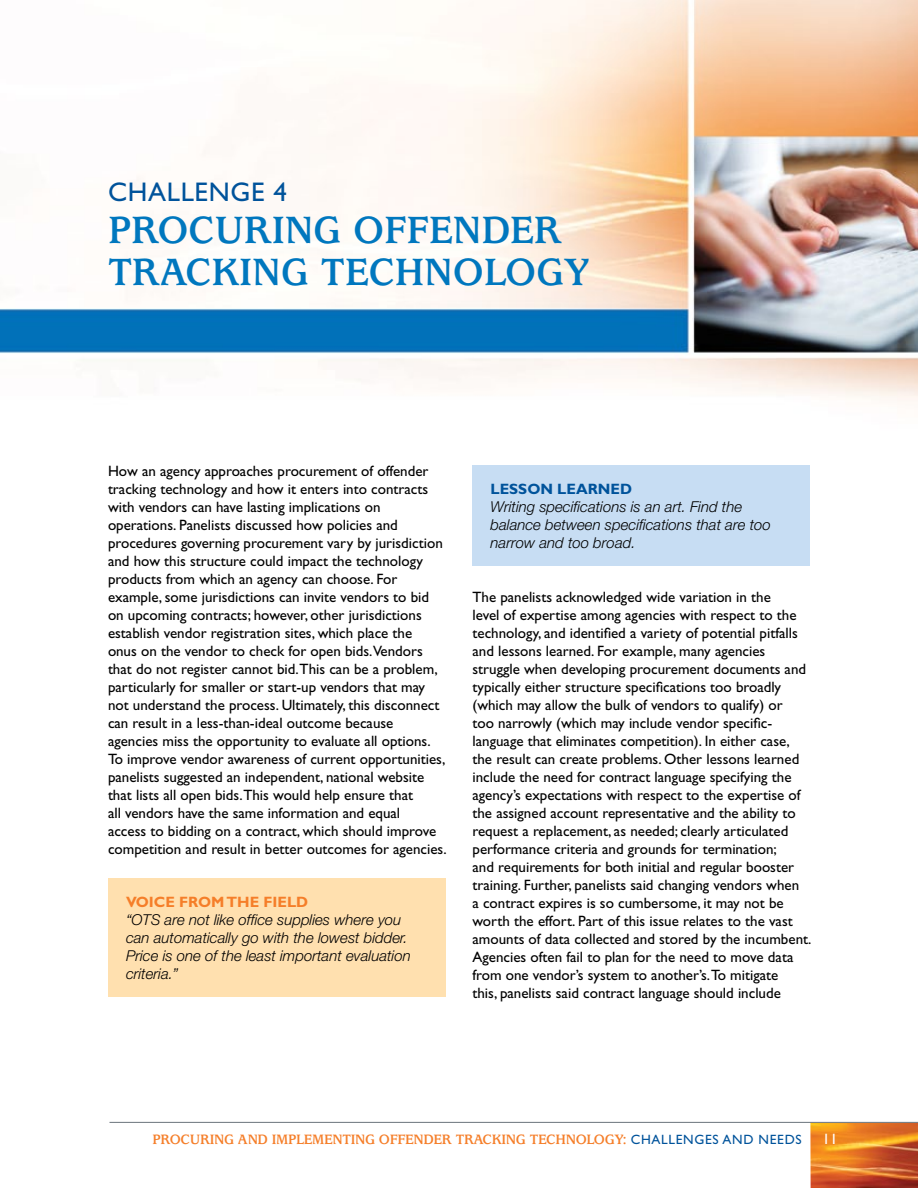
<style>
.page{position:relative;width:918px;height:1188px;background:#fff}
.page>*{position:absolute;margin:0;border:0;box-sizing:border-box;transform-origin:0 0}
.section_hd{font:700 42px/42px "Usherwood Std";letter-spacing:-.005em;color:#0077be}
.section_hd-2{font:27px "Gill Sans Std";letter-spacing:.025em;color:#00539b}
.body_text{font:15px/18px "Gill Sans Std";color:#000}
.pullquote_text{font:italic 300 15px/18px "Helvetica Neue LT Std";color:#000}
.t1{font:700 15px "Usherwood Std";letter-spacing:-.02em;color:#f57e29}
.Voices_hd{font:700 15px "Gill Sans Std";color:#f57e29}
.Lessons_Hd{font:700 15px "Gill Sans Std";color:#00539b}
.t2{font:15px "Gill Sans Std";color:#fff}
.s1{font-family:"Gill Sans Std";font-weight:400;font-size:13.5px;color:#00539b}
</style>
<div class="page">
<img style="left:0;top:0;width:918px;height:879px">
<div style="left:108px;top:879px;width:338px;height:118px;background:#ffe0af"></div>
<div style="left:472px;top:466px;width:338px;height:100px;background:#c7ddf3"></div>
<img style="left:810px;top:1123px;width:108px;height:65px">
<hr style="left:110px;top:1122px;width:808px;height:1px;background:#6a737b">
<p class="section_hd-2" style="left:108px;top:177px;width:181px">CHALLENGE 4</p>
<p class="section_hd" style="left:108px;top:210px;width:484px">PROCURING OFFENDER<br>TRACKING TECHNOLOGY</p>
<p class="body_text" style="left:108px;top:462px;width:340px">How an agency approaches procurement of offender tracking technology and how it enters into contracts with vendors can have lasting implications on operations. Panelists discussed how policies and procedures governing procurement vary by jurisdiction and how this structure could impact the technology products from which an agency can choose. For example, some jurisdictions can invite vendors to bid on upcoming contracts; however, other jurisdictions establish vendor registration sites, which place the<br>onus on the vendor to check for open bids.Vendors that do not register cannot bid.This can be a problem, particularly for smaller or start-up vendors that may not understand the process. Ultimately, this disconnect can result in a less-than-ideal outcome because agencies miss the opportunity to evaluate all options.<br>To improve vendor awareness of current opportunities, panelists suggested an independent, national website that lists all open bids.This would help ensure that<br>all vendors have the same information and equal<br>access to bidding on a contract, which should improve competition and result in better outcomes for agencies.</p>
<p class="Voices_hd" style="left:126px;top:893px;width:184px">VOICE FROM THE FIELD</p>
<p class="pullquote_text" style="left:126px;top:910px;width:286px">“OTS are not like office supplies where you can automatically go with the lowest bidder.<br>Price is one of the least important evaluation criteria.”</p>
<p class="Lessons_Hd" style="left:490px;top:480px;width:143px">LESSON LEARNED</p>
<p class="pullquote_text" style="left:490px;top:497px;width:282px">Writing specifications is an art. Find the balance between specifications that are too narrow and too broad.</p>
<p class="body_text" style="left:472px;top:588px;width:340px">The panelists acknowledged wide variation in the<br>level of expertise among agencies with respect to the technology, and identified a variety of potential pitfalls and lessons learned. For example, many agencies struggle when developing procurement documents and typically either structure specifications too broadly (which may allow the bulk of vendors to qualify) or<br>too narrowly (which may include vendor specific&shy;language that eliminates competition). In either case, the result can create problems. Other lessons learned include the need for contract language specifying the agency’s expectations with respect to the expertise of the assigned account representative and the ability to request a replacement, as needed; clearly articulated performance criteria and grounds for termination;<br>and requirements for both initial and regular booster training. Further, panelists said changing vendors when<br>a contract expires is so cumbersome, it may not be worth the effort. Part of this issue relates to the vast amounts of data collected and stored by the incumbent.<br>Agencies often fail to plan for the need to move data from one vendor’s system to another’s.To mitigate<br>this, panelists said contract language should include</p>
<p class="t1" style="left:153px;top:1131px;width:651px">PROCURING AND IMPLEMENTING OFFENDER TRACKING TECHNOLOGY: <span class="s1">CHALLENGES AND NEEDS</span></p>
<p class="t2" style="left:823px;top:1131px;width:16px">11</p>
</div>
